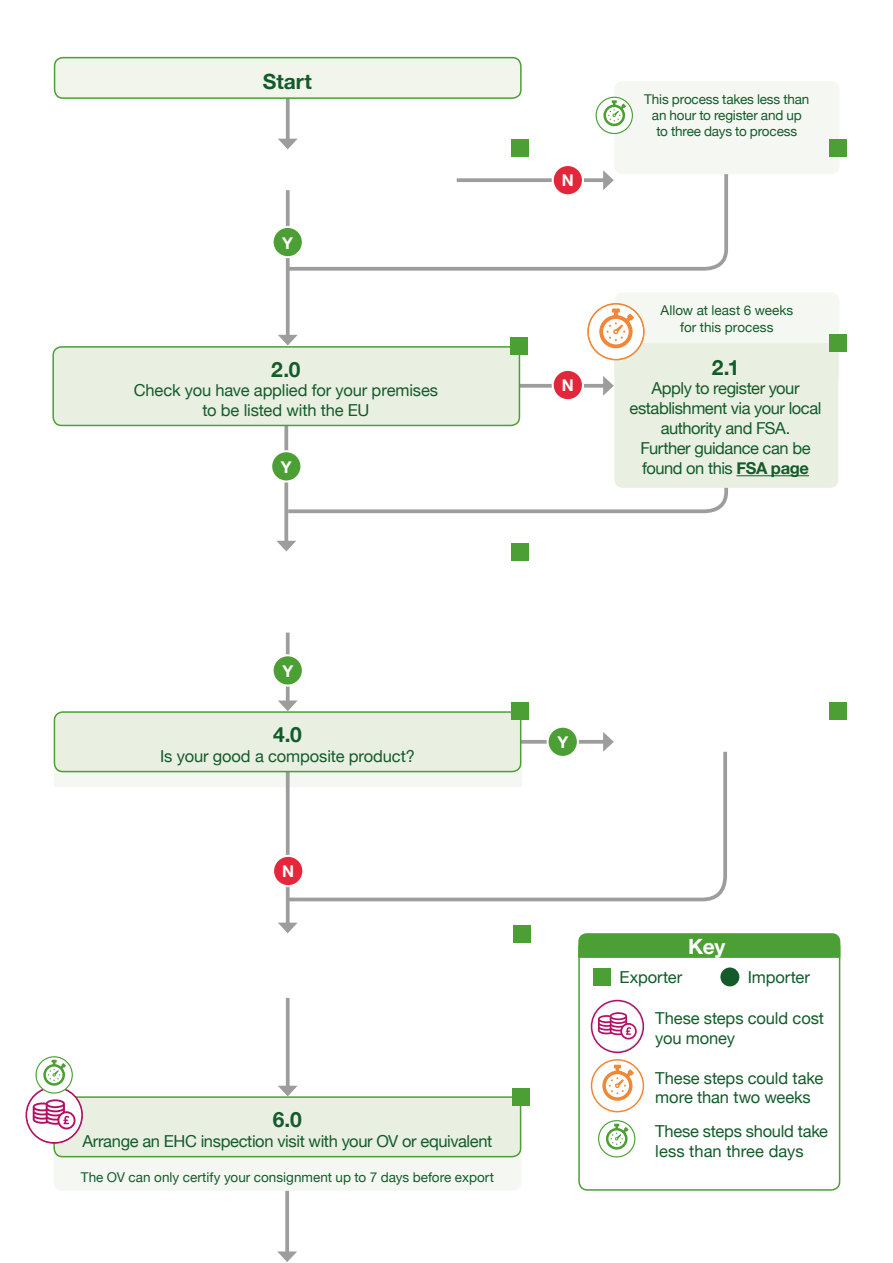
<style>
.page{position:relative;width:893px;height:1263px;background:#fff}
.page>*{position:absolute;margin:0;border:0;box-sizing:border-box;transform-origin:0 0}
.t1{font:700 21px "Helvetica Neue";color:#135b2a}
.t2{font:700 21px "Helvetica Neue";color:#fff}
.t3{font:16.5px/19.8px "Helvetica Neue";letter-spacing:-.015em;color:#135b2a}
.t4{font:700 16.2px "Helvetica Neue";color:#fff}
.t5{font:13.5px/16.2px "Helvetica Neue";letter-spacing:-.005em;color:#135b2a;text-align:center}
.s1{font-weight:700}
</style>
<div class="page">
<svg style="left:285px;top:1191px;width:4px;height:60px"></svg>
<svg style="left:277px;top:1251px;width:20px;height:11px"></svg>
<svg style="left:578px;top:945px;width:263px;height:246px"></svg>
<div style="left:54px;top:758px;width:467px;height:28px;background:#f5f8f2"></div>
<svg style="left:286px;top:633px;width:4px;height:67px"></svg>
<svg style="left:278px;top:700px;width:20px;height:11px"></svg>
<div style="left:511px;top:543px;width:18px;height:17px;background:#4c9f34"></div>
<svg style="left:284px;top:104px;width:444px;height:169px"></svg>
<svg style="left:457px;top:178px;width:146px;height:4px"></svg>
<svg style="left:603px;top:170px;width:11px;height:20px"></svg>
<svg style="left:520px;top:384px;width:83px;height:4px"></svg>
<svg style="left:603px;top:376px;width:11px;height:20px"></svg>
<svg style="left:286px;top:190px;width:4px;height:145px"></svg>
<svg style="left:278px;top:335px;width:20px;height:10px"></svg>
<svg style="left:284px;top:515px;width:4px;height:26px"></svg>
<svg style="left:277px;top:541px;width:19px;height:10px"></svg>
<svg style="left:286px;top:99px;width:4px;height:40px"></svg>
<svg style="left:278px;top:139px;width:20px;height:10px"></svg>
<div style="left:55px;top:58px;width:466px;height:40px;background:#f1f5ec;border-radius:9px"></div>
<div style="left:54px;top:57px;width:468px;height:42px;border:2px solid #4c9f34;border-radius:9px"></div>
<div style="left:53px;top:347px;width:466px;height:78px;background:#e9f0e2;border-radius:9px"></div>
<div style="left:52px;top:346px;width:468px;height:80px;border:2px solid #4c9f34;border-radius:9px"></div>
<div style="left:614px;top:81px;width:225px;height:93px;background:#f5f8f2;border-radius:9px"></div>
<div style="left:510px;top:338px;width:17px;height:17px;background:#4c9f34"></div>
<div style="left:553px;top:165px;width:30px;height:30px;background:#e3273b;border-radius:50%"></div>
<div style="left:552px;top:164px;width:32px;height:32px;border:2px solid #fff;border-radius:50%"></div>
<div style="left:273px;top:227px;width:30px;height:30px;background:#4c9f34;border-radius:50%"></div>
<div style="left:272px;top:226px;width:32px;height:32px;border:2px solid #fff;border-radius:50%"></div>
<div style="left:553px;top:370px;width:30px;height:30px;background:#e3273b;border-radius:50%"></div>
<div style="left:552px;top:369px;width:32px;height:32px;border:2px solid #fff;border-radius:50%"></div>
<div style="left:271px;top:451px;width:30px;height:30px;background:#4c9f34;border-radius:50%"></div>
<div style="left:270px;top:450px;width:32px;height:32px;border:2px solid #fff;border-radius:50%"></div>
<svg style="left:284px;top:401px;width:444px;height:114px"></svg>
<div style="left:273px;top:655px;width:30px;height:30px;background:#4c9f34;border-radius:50%"></div>
<div style="left:272px;top:654px;width:32px;height:32px;border:2px solid #fff;border-radius:50%"></div>
<svg style="left:591px;top:1000px;width:52px;height:52px"></svg>
<div style="left:591px;top:1000px;width:53px;height:53px;border:2px solid #b51066;border-radius:50%"></div>
<svg style="left:591px;top:1060px;width:52px;height:52px"></svg>
<div style="left:591px;top:1059px;width:53px;height:53px;border:2px solid #f18737;border-radius:50%"></div>
<div style="left:593px;top:1061px;width:49px;height:49px;background:#fff;border-radius:50%"></div>
<svg style="left:602px;top:1065px;width:32px;height:36px"></svg>
<div style="left:593px;top:1002px;width:49px;height:49px;background:#fff;border-radius:50%"></div>
<svg style="left:598px;top:1012px;width:39px;height:27px"></svg>
<div style="left:614px;top:292px;width:225px;height:93px;background:#f5f8f2;border-radius:9px"></div>
<svg style="left:578px;top:933px;width:262px;height:25px;background:#4ea037"></svg>
<div style="left:598px;top:1120px;width:37px;height:37px;border:2px solid #4c9f34;border-radius:50%"></div>
<div style="left:599px;top:1121px;width:35px;height:35px;background:#fff;border-radius:50%"></div>
<svg style="left:606px;top:1124px;width:22px;height:25px"></svg>
<div style="left:596px;top:97px;width:37px;height:37px;border:2px solid #4c9f34;border-radius:50%"></div>
<div style="left:597px;top:98px;width:35px;height:35px;background:#fff;border-radius:50%"></div>
<svg style="left:603px;top:100px;width:23px;height:26px"></svg>
<div style="left:614px;top:343px;width:224px;height:145px;background:#e9f0e2;border-radius:9px"></div>
<hr style="left:736px;top:475px;width:73px;height:1px;background:#135b2a">
<svg style="left:588px;top:304px;width:56px;height:55px"></svg>
<div style="left:587px;top:303px;width:58px;height:57px;border:2px solid #f18737;border-radius:50%"></div>
<div style="left:589px;top:305px;width:54px;height:54px;background:#fff;border-radius:50%"></div>
<svg style="left:599px;top:308px;width:35px;height:40px"></svg>
<div style="left:829px;top:139px;width:17px;height:17px;background:#4c9f34"></div>
<div style="left:829px;top:335px;width:17px;height:17px;background:#4c9f34"></div>
<div style="left:511px;top:140px;width:17px;height:17px;background:#4c9f34"></div>
<svg style="left:286px;top:903px;width:4px;height:20px"></svg>
<svg style="left:278px;top:923px;width:19px;height:10px"></svg>
<svg style="left:283px;top:748px;width:444px;height:155px"></svg>
<div style="left:273px;top:856px;width:30px;height:30px;background:#e4273b;border-radius:50%"></div>
<div style="left:272px;top:855px;width:32px;height:32px;border:2px solid #fff;border-radius:50%"></div>
<svg style="left:521px;top:740px;width:82px;height:4px"></svg>
<svg style="left:603px;top:732px;width:11px;height:20px"></svg>
<div style="left:548px;top:727px;width:30px;height:30px;background:#4c9f34;border-radius:50%"></div>
<div style="left:547px;top:726px;width:32px;height:32px;border:2px solid #fff;border-radius:50%"></div>
<svg style="left:286px;top:998px;width:4px;height:88px"></svg>
<svg style="left:278px;top:1086px;width:19px;height:10px"></svg>
<div style="left:54px;top:1130px;width:467px;height:61px;background:#f5f8f2;border-radius:9px"></div>
<div style="left:54px;top:1097px;width:467px;height:60px;background:#e9f0e2;border-radius:9px"></div>
<div style="left:53px;top:1096px;width:468px;height:61px;border:2px solid #4c9f34;border-radius:9px"></div>
<svg style="left:26px;top:1087px;width:56px;height:56px"></svg>
<div style="left:26px;top:1086px;width:57px;height:58px;border:2px solid #b51066;border-radius:50%"></div>
<div style="left:27px;top:1088px;width:54px;height:54px;background:#fff;border-radius:50%"></div>
<svg style="left:33px;top:1099px;width:43px;height:30px"></svg>
<svg style="left:36px;top:1057px;width:36px;height:36px"></svg>
<div style="left:35px;top:1056px;width:38px;height:37px;border:2px solid #4c9f34;border-radius:50%"></div>
<div style="left:37px;top:1057px;width:35px;height:35px;background:#fff;border-radius:50%"></div>
<svg style="left:43px;top:1060px;width:23px;height:26px"></svg>
<div style="left:512px;top:1088px;width:17px;height:17px;background:#4c9f34"></div>
<div style="left:513px;top:925px;width:17px;height:17px;background:#4c9f34"></div>
<div style="left:829px;top:703px;width:17px;height:17px;background:#4c9f34"></div>
<div style="left:54px;top:712px;width:467px;height:59px;background:#e9f0e2;border-radius:9px"></div>
<div style="left:54px;top:711px;width:467px;height:61px;border:2px solid #4c9f34;border-radius:9px"></div>
<div style="left:512px;top:703px;width:17px;height:17px;background:#4c9f34"></div>
<div style="left:593px;top:968px;width:17px;height:17px;background:#4c9f34"></div>
<div style="left:720px;top:967px;width:19px;height:19px;background:#135b2a;border-radius:50%"></div>
<p class="t1" style="left:263px;top:65px;width:51px">Start</p>
<p class="t4" style="left:282px;top:230px;width:12px">Y</p>
<p class="t1" style="left:271px;top:353px;width:31px">2.0</p>
<p class="t3" style="left:134px;top:382px;width:306px;text-align:center">Check you have applied for your premises to be listed with the EU</p>
<p class="t4" style="left:281px;top:454px;width:12px">Y</p>
<p class="t4" style="left:562px;top:168px;width:14px">N</p>
<p class="t4" style="left:562px;top:372px;width:14px">N</p>
<p class="t5" style="left:644px;top:92px;width:167px">This process takes less than an hour to register and up<br>to three days to process</p>
<p class="t5" style="left:661px;top:303px;width:134px">Allow at least 6 weeks</p>
<p class="t5" style="left:680px;top:319px;width:95px">for this process</p>
<p class="t1" style="left:712px;top:351px;width:29px">2.1</p>
<p class="t3" style="left:629px;top:379px;width:193px;text-align:center">Apply to register your establishment via your local authority and FSA.<br>Further guidance can be found on this <span class="s1">FSA page</span></p>
<p class="t4" style="left:282px;top:658px;width:12px">Y</p>
<p class="t1" style="left:273px;top:718px;width:30px">4.0</p>
<p class="t3" style="left:160px;top:747px;width:256px">Is your good a composite product?</p>
<p class="t4" style="left:282px;top:858px;width:14px">N</p>
<p class="t1" style="left:273px;top:1103px;width:30px">6.0</p>
<p class="t3" style="left:82px;top:1132px;width:411px">Arrange an EHC inspection visit with your OV or equivalent</p>
<p class="t5" style="left:81px;top:1170px;width:415px">The OV can only certify your consignment up to 7 days before export</p>
<p class="t4" style="left:557px;top:729px;width:12px">Y</p>
<p class="t2" style="left:688px;top:930px;width:39px">Key</p>
<p class="t3" style="left:619px;top:968px;width:64px">Exporter</p>
<p class="t3" style="left:748px;top:968px;width:64px">Importer</p>
<p class="t3" style="left:655px;top:1009px;width:170px">These steps could cost you money</p>
<p class="t3" style="left:655px;top:1069px;width:170px">These steps could take more than two weeks</p>
<p class="t3" style="left:655px;top:1122px;width:174px">These steps should take less than three days</p>
</div>
